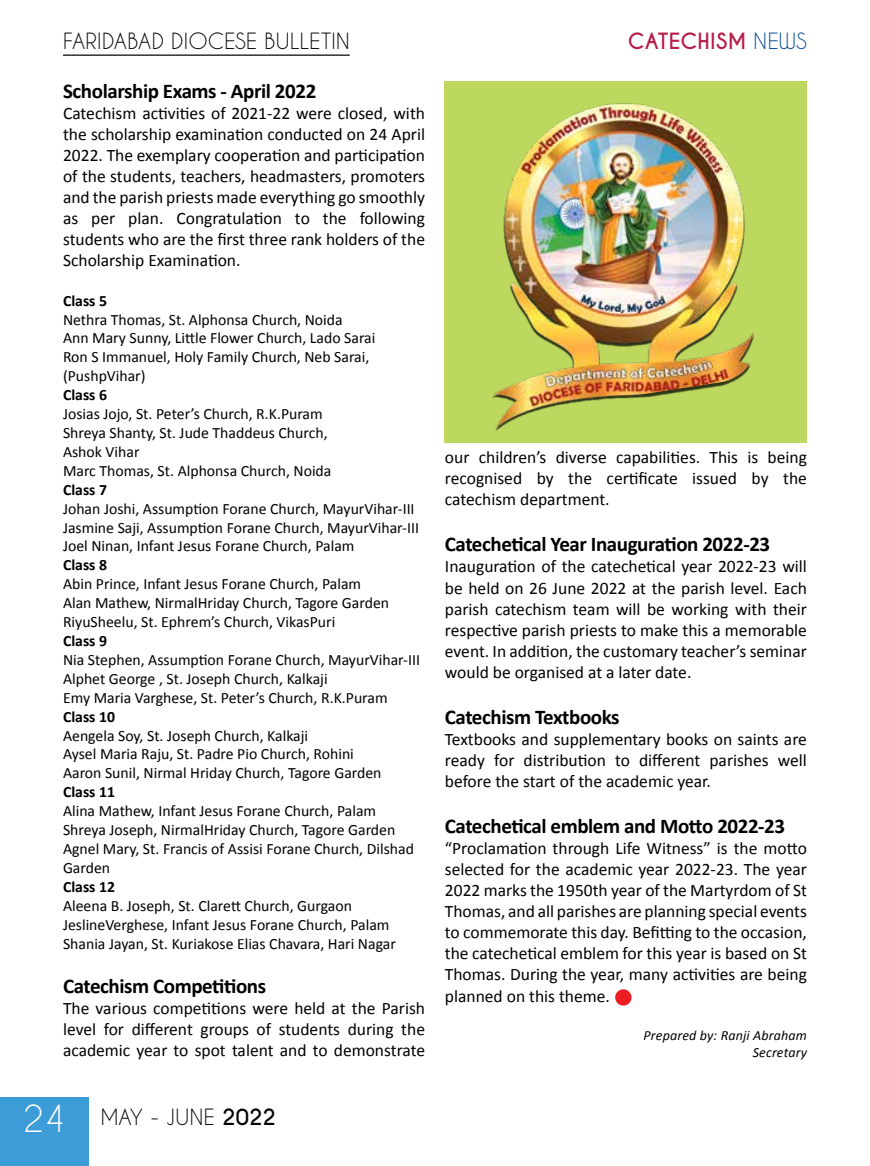
<style>
.page{position:relative;width:870px;height:1166px;background:#fff}
.page>*{position:absolute;margin:0;border:0;box-sizing:border-box;transform-origin:0 0}
.t1{font:700 21px "Calibri";letter-spacing:-.02em;color:#000}
.t2{font:21px "Caviar Dreams";letter-spacing:.01em;color:#000}
.t3{font:700 21px "Caviar Dreams";letter-spacing:.01em;color:#b61d47}
.t4{font:17.5px/21px "Calibri";color:#000;text-align:justify}
.t5{font:15.75px/18.9px "Calibri";color:#000}
.t6{font:700 15.75px "Calibri";color:#000}
.t7{font:italic 14px/16.8px "Calibri";letter-spacing:.01em;color:#000;text-align:right}
.s1{font-weight:400;color:#034694}
.s2{font-size:35px;color:#fff}
.s3{font-weight:700}
</style>
<div class="page">
<div style="left:0;top:1097px;width:88px;height:69px;background:#3c9cd7"></div>
<hr style="left:63px;top:55px;width:287px;height:1px;background:#000">
<div style="left:445px;top:82px;width:361px;height:361px;background:#bcd85f"></div>
<div style="left:615px;top:989px;width:16px;height:16px;background:#ed1d24;border-radius:50%"></div>
<img style="left:492px;top:103px;width:262px;height:327px">
<p class="t2" style="left:63px;top:29px;width:288px">FARIDABAD DIOCESE BULLETIN</p>
<p class="t3" style="left:627px;top:29px;width:181px">CATECHISM <span class="s1">NEWS</span></p>
<p class="t1" style="left:63px;top:77px;width:255px">Scholarship Exams - April 2022</p>
<p class="t4" style="left:63px;top:102px;width:363px">Catechism activities of 2021-22 were closed, with the scholarship examination conducted on 24 April 2022. The exemplary cooperation and participation of the students, teachers, headmasters, promoters and the parish priests made everything go smoothly as per plan. Congratulation to the following students who are the first three rank holders of the Scholarship Examination.</p>
<p class="t6" style="left:63px;top:290px;width:46px">Class 5</p>
<p class="t5" style="left:63px;top:310px;width:314px">Nethra Thomas, St. Alphonsa Church, Noida<br>Ann Mary Sunny, Little Flower Church, Lado Sarai Ron S Immanuel, Holy Family Church, Neb Sarai, (PushpVihar)</p>
<p class="t6" style="left:63px;top:385px;width:46px">Class 6</p>
<p class="t5" style="left:63px;top:404px;width:270px">Josias Jojo, St. Peter’s Church, R.K.Puram Shreya Shanty, St. Jude Thaddeus Church, Ashok Vihar<br>Marc Thomas, St. Alphonsa Church, Noida</p>
<p class="t6" style="left:63px;top:479px;width:46px">Class 7</p>
<p class="t5" style="left:63px;top:499px;width:357px">Johan Joshi, Assumption Forane Church, MayurVihar-III<br>Jasmine Saji, Assumption Forane Church, MayurVihar-III<br>Joel Ninan, Infant Jesus Forane Church, Palam</p>
<p class="t6" style="left:63px;top:555px;width:46px">Class 8</p>
<p class="t5" style="left:63px;top:574px;width:327px">Abin Prince, Infant Jesus Forane Church, Palam<br>Alan Mathew, NirmalHriday Church, Tagore Garden<br>RiyuSheelu, St. Ephrem’s Church, VikasPuri</p>
<p class="t6" style="left:63px;top:630px;width:46px">Class 9</p>
<p class="t5" style="left:63px;top:650px;width:358px">Nia Stephen, Assumption Forane Church, MayurVihar-III<br>Alphet George , St. Joseph Church, Kalkaji<br>Emy Maria Varghese, St. Peter’s Church, R.K.Puram</p>
<p class="t6" style="left:63px;top:706px;width:54px">Class 10</p>
<p class="t5" style="left:63px;top:726px;width:320px">Aengela Soy, St. Joseph Church, Kalkaji<br>Aysel Maria Raju, St. Padre Pio Church, Rohini<br>Aaron Sunil, Nirmal Hriday Church, Tagore Garden</p>
<p class="t6" style="left:63px;top:782px;width:54px">Class 11</p>
<p class="t5" style="left:63px;top:801px;width:352px">Alina Mathew, Infant Jesus Forane Church, Palam Shreya Joseph, NirmalHriday Church, Tagore Garden Agnel Mary, St. Francis of Assisi Forane Church, Dilshad Garden</p>
<p class="t6" style="left:63px;top:876px;width:54px">Class 12</p>
<p class="t5" style="left:63px;top:896px;width:334px">Aleena B. Joseph, St. Clarett Church, Gurgaon<br>JeslineVerghese, Infant Jesus Forane Church, Palam<br>Shania Jayan, St. Kuriakose Elias Chavara, Hari Nagar</p>
<p class="t1" style="left:63px;top:972px;width:205px">Catechism Competitions</p>
<p class="t4" style="left:63px;top:997px;width:363px">The various competitions were held at the Parish level for different groups of students during the academic year to spot talent and to demonstrate</p>
<p class="t4" style="left:445px;top:447px;width:363px">our children’s diverse capabilities. This is being recognised by the certificate issued by the catechism department.</p>
<p class="t1" style="left:445px;top:531px;width:327px">Catechetical Year Inauguration 2022-23</p>
<p class="t4" style="left:445px;top:556px;width:363px">Inauguration of the catechetical year 2022-23 will be held on 26 June 2022 at the parish level. Each parish catechism team will be working with their respective parish priests to make this a memorable event. In addition, the customary teacher’s seminar would be organised at a later date.</p>
<p class="t1" style="left:445px;top:703px;width:176px">Catechism Textbooks</p>
<p class="t4" style="left:445px;top:728px;width:363px">Textbooks and supplementary books on saints are ready for distribution to different parishes well before the start of the academic year.</p>
<p class="t1" style="left:445px;top:812px;width:342px">Catechetical emblem and Motto 2022-23</p>
<p class="t4" style="left:445px;top:837px;width:363px">“Proclamation through Life Witness” is the motto selected for the academic year 2022-23. The year 2022 marks the 1950th year of the Martyrdom of St Thomas, and all parishes are planning special events to commemorate this day. Befitting to the occasion, the catechetical emblem for this year is based on St Thomas. During the year, many activities are being planned on this theme.</p>
<p class="t7" style="left:643px;top:1026px;width:165px">Prepared by: Ranji Abraham<br>Secretary</p>
<p class="t2" style="left:23px;top:1104px;width:254px"><span class="s2">24</span> MAY - JUNE <span class="s3">2022</span></p>
</div>
